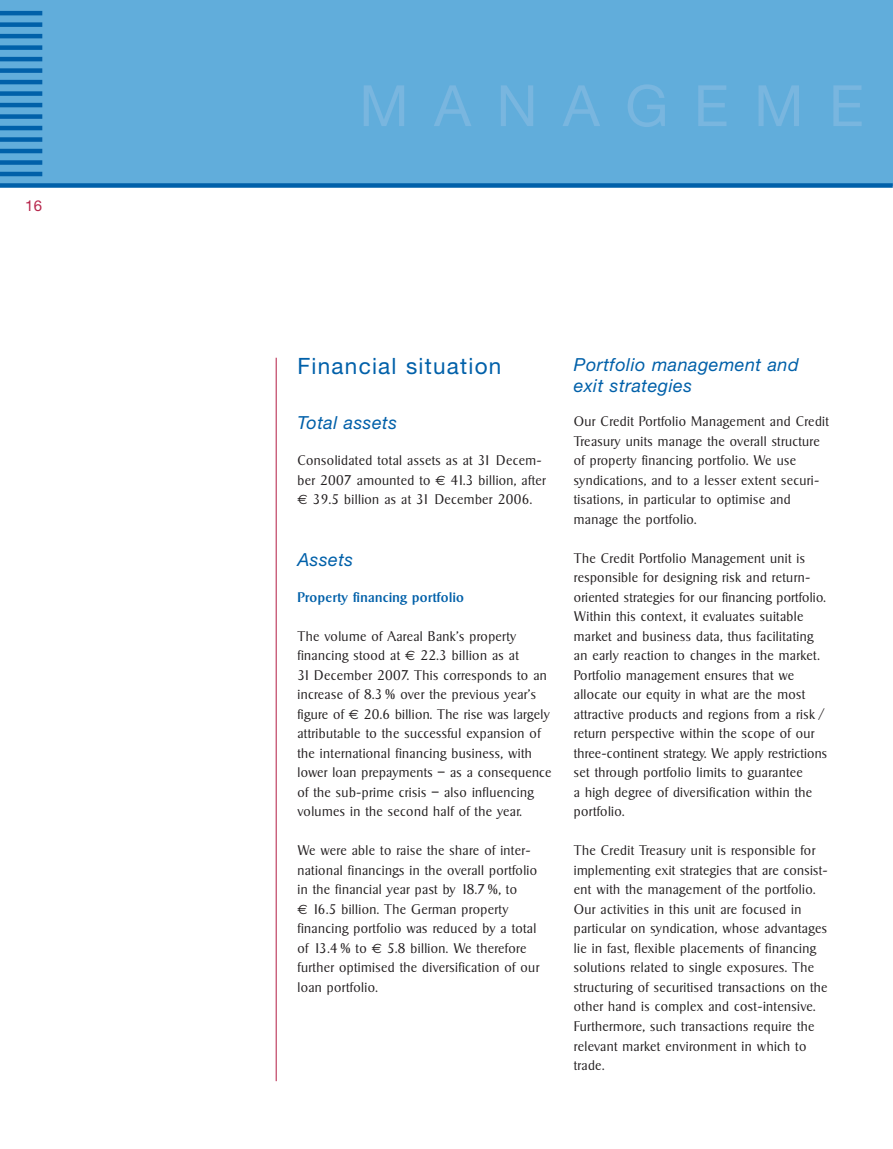
<style>
.page{position:relative;width:893px;height:1149px;background:#fff}
.page>*{position:absolute;margin:0;border:0;box-sizing:border-box;transform-origin:0 0}
.t1{font:57px "Helvetica Neue";letter-spacing:.445em;color:#79b6df}
.t2{font:22.5px "Helvetica Neue";letter-spacing:.055em;color:#0060a9}
.t3{font:italic 18px/21px "Helvetica Neue";letter-spacing:.03em;color:#0060a9}
.t4{font:15px "Helvetica Neue";color:#b7274c}
.t5{font:300 13.5px/19.5px "Sigvar";letter-spacing:.03em;color:#231f20}
.t6{font:500 13.5px "Sigvar";letter-spacing:.03em;color:#0060a9}
.s1{font-family:"Euro Sans";font-weight:400}
</style>
<div class="page">
<div style="left:0;top:0;width:893px;height:185px;background:#61addb"></div>
<hr style="left:0;top:11px;width:42px;height:4px;background:#0060a9">
<div style="left:0;top:22px;width:42px;height:5px;background:#0060a9"></div>
<hr style="left:0;top:34px;width:42px;height:4px;background:#0060a9">
<div style="left:0;top:45px;width:42px;height:5px;background:#0060a9"></div>
<hr style="left:0;top:57px;width:42px;height:4px;background:#0060a9">
<div style="left:0;top:68px;width:42px;height:5px;background:#0060a9"></div>
<hr style="left:0;top:80px;width:42px;height:4px;background:#0060a9">
<div style="left:0;top:91px;width:42px;height:5px;background:#0060a9"></div>
<hr style="left:0;top:103px;width:42px;height:4px;background:#0060a9">
<div style="left:0;top:114px;width:42px;height:5px;background:#0060a9"></div>
<hr style="left:0;top:126px;width:42px;height:4px;background:#0060a9">
<div style="left:0;top:137px;width:42px;height:5px;background:#0060a9"></div>
<hr style="left:0;top:149px;width:42px;height:4px;background:#0060a9">
<div style="left:0;top:160px;width:42px;height:5px;background:#0060a9"></div>
<hr style="left:0;top:172px;width:42px;height:4px;background:#0060a9">
<div style="left:0;top:183px;width:893px;height:5px;background:#0060a9"></div>
<hr style="left:276px;top:357px;width:1px;height:723px;background:#b7274c">
<p class="t4" style="left:25px;top:200px;width:19px">16</p>
<h1 class="t1" style="left:359px;top:85px;width:506px">MANAGEME</h1>
<h2 class="t2" style="left:297px;top:357px;width:205px">Financial situation</h2>
<h3 class="t3" style="left:297px;top:414px;width:101px">Total assets</h3>
<p class="t5" style="left:297px;top:452px;width:250px">Consolidated total assets as at 31 Decem&shy;ber 2007 amounted to <span class="s1">€</span> 41.3 billion, after <span class="s1">€</span> 39.5 billion as at 31 December 2006.</p>
<h3 class="t3" style="left:297px;top:550px;width:57px">Assets</h3>
<p class="t6" style="left:297px;top:592px;width:168px">Property financing portfolio</p>
<p class="t5" style="left:297px;top:627px;width:256px">The volume of Aareal Bank’s property financing stood at <span class="s1">€</span> 22.3 billion as at<br>31 December 2007. This corresponds to an increase of 8.3 % over the previous year’s figure of <span class="s1">€</span> 20.6 billion. The rise was largely attributable to the successful expansion of the international financing business, with lower loan prepayments – as a consequence of the sub-prime crisis – also influencing volumes in the second half of the year.</p>
<p class="t5" style="left:297px;top:842px;width:243px">We were able to raise the share of inter&shy;national financings in the overall portfolio in the financial year past by 18.7 %, to<br><span class="s1">€</span> 16.5 billion. The German property financing portfolio was reduced by a total of 13.4 % to <span class="s1">€</span> 5.8 billion. We therefore further optimised the diversification of our loan portfolio.</p>
<h3 class="t3" style="left:574px;top:355px;width:226px">Portfolio management and exit strategies</h3>
<p class="t5" style="left:574px;top:413px;width:257px">Our Credit Portfolio Management and Credit Treasury units manage the overall structure of property financing portfolio. We use syndications, and to a lesser extent securi&shy;tisations, in particular to optimise and manage the portfolio.</p>
<p class="t5" style="left:574px;top:549px;width:255px">The Credit Portfolio Management unit is responsible for designing risk and return&shy;oriented strategies for our financing portfolio.<br>Within this context, it evaluates suitable market and business data, thus facilitating an early reaction to changes in the market.<br>Portfolio management ensures that we allocate our equity in what are the most attractive products and regions from a risk / return perspective within the scope of our three-continent strategy. We apply restrictions set through portfolio limits to guarantee<br>a high degree of diversification within the portfolio.</p>
<p class="t5" style="left:574px;top:842px;width:255px">The Credit Treasury unit is responsible for implementing exit strategies that are consist&shy;ent with the management of the portfolio.<br>Our activities in this unit are focused in particular on syndication, whose advantages lie in fast, flexible placements of financing solutions related to single exposures. The structuring of securitised transactions on the other hand is complex and cost-intensive.<br>Furthermore, such transactions require the relevant market environment in which to trade.</p>
</div>
